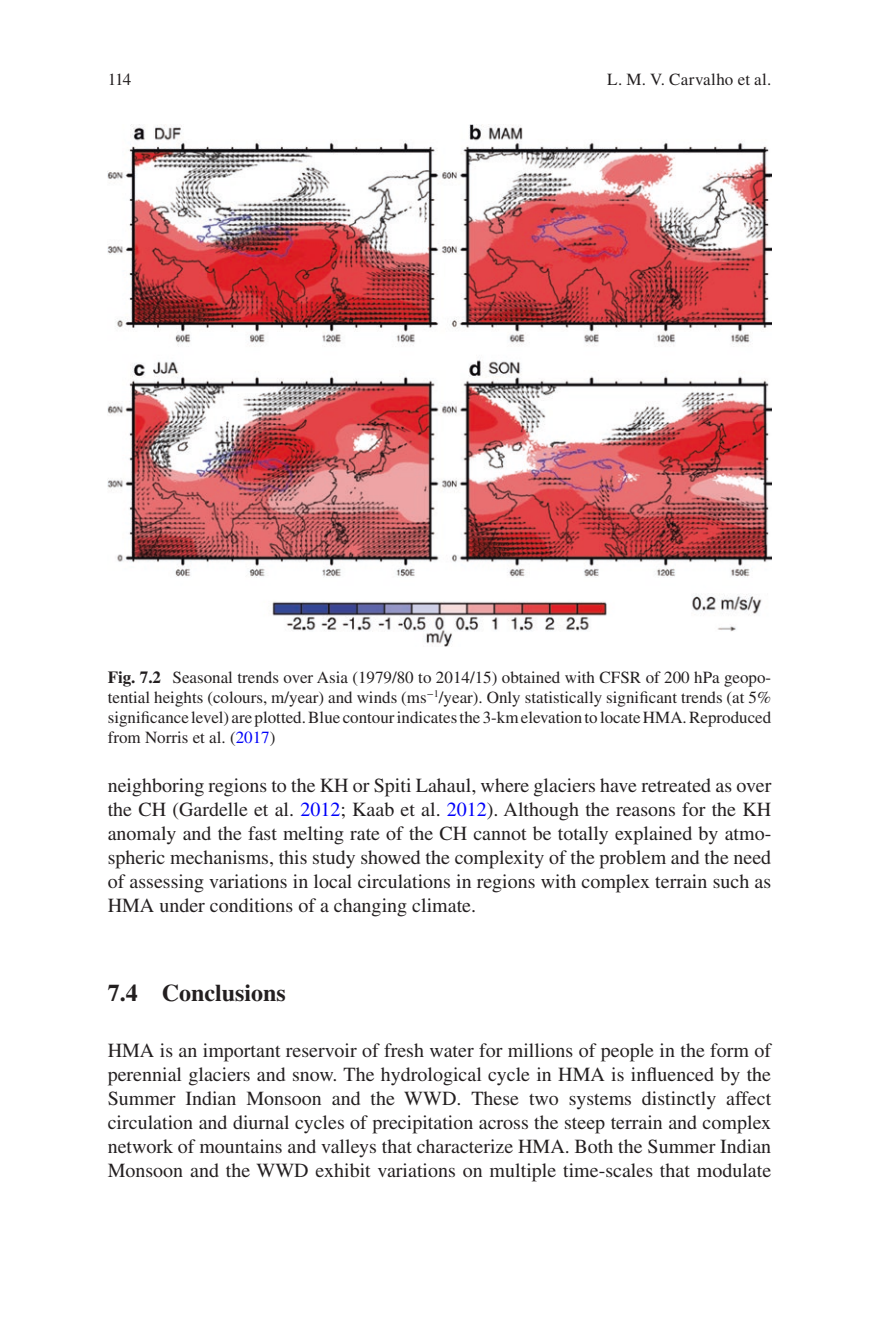
<style>
.page{position:relative;width:879px;height:1333px;background:#fff}
.page>*{position:absolute;margin:0;border:0;box-sizing:border-box;transform-origin:0 0}
.t1{font:700 24px "Nmbbwp Times LT Std";color:#231f20}
.t2{font:20px/24px "Dxvpkt Times LT Std";color:#231f20;text-align:justify}
.t3{font:17px/20px "Dxvpkt Times LT Std";color:#231f20;text-align:justify}
.t4{font:17px "Xtfljg Times LT Std";letter-spacing:.025em;color:#231f20}
.s1{font-family:"Nmbbwp Times LT Std";font-weight:700}
.s2{color:#0000fa}
</style>
<div class="page">
<img style="left:108px;top:124px;width:663px;height:523px">
<p class="t3" style="left:108px;top:69px;width:25px">114</p>
<p class="t4" style="left:607px;top:70px;width:165px">L. M. V. Carvalho et al.</p>
<p class="t3" style="left:108px;top:667px;width:665px"><span class="s1">Fig. 7.2</span> Seasonal trends over Asia (1979/80 to 2014/15) obtained with CFSR of 200 hPa geopo&shy;tential heights (colours, m/year) and winds (ms<sup>−</sup><sup>1</sup>/year). Only statistically significant trends (at 5% significance level) are plotted. Blue contour indicates the 3-km elevation to locate HMA. Reproduced from Norris et al. (<span class="s2">2017</span>)</p>
<p class="t2" style="left:108px;top:773px;width:665px">neighboring regions to the KH or Spiti Lahaul, where glaciers have retreated as over the CH (Gardelle et al. <span class="s2">2012</span>; Kaab et al. <span class="s2">2012</span>). Although the reasons for the KH anomaly and the fast melting rate of the CH cannot be totally explained by atmo&shy;spheric mechanisms, this study showed the complexity of the problem and the need of assessing variations in local circulations in regions with complex terrain such as HMA under conditions of a changing climate.</p>
<p class="t1" style="left:108px;top:978px;width:180px">7.4 Conclusions</p>
<p class="t2" style="left:108px;top:1037px;width:665px">HMA is an important reservoir of fresh water for millions of people in the form of perennial glaciers and snow. The hydrological cycle in HMA is influenced by the Summer Indian Monsoon and the WWD. These two systems distinctly affect circulation and diurnal cycles of precipitation across the steep terrain and complex network of mountains and valleys that characterize HMA. Both the Summer Indian Monsoon and the WWD exhibit variations on multiple time-scales that modulate</p>
</div>
